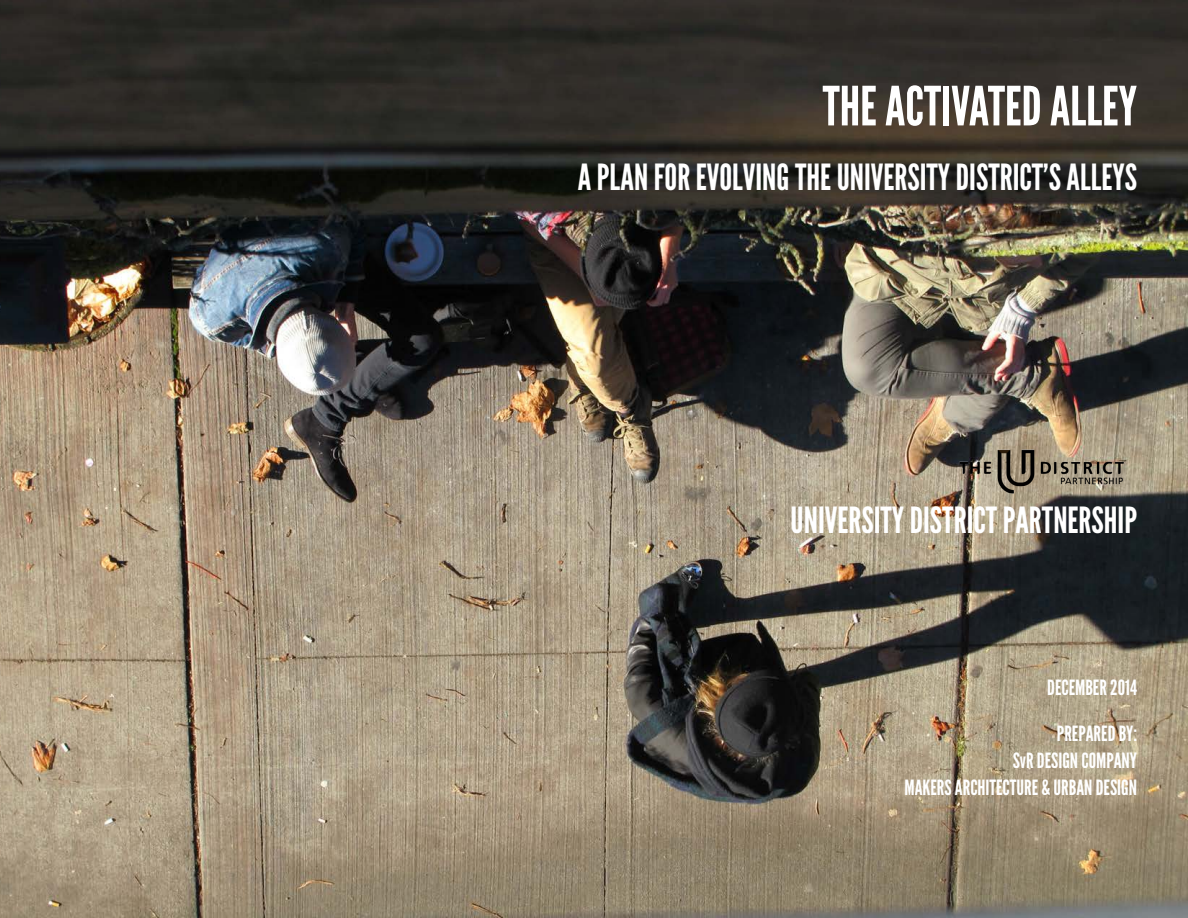
<style>
.page{position:relative;width:1188px;height:918px;background:#fff}
.page>*{position:absolute;margin:0;border:0;box-sizing:border-box;transform-origin:0 0}
.t1{font:54px "League Gothic";color:#fff}
.t2{font:36px "League Gothic";color:#fff}
.t3{font:21px/27px "League Gothic";color:#fff;text-align:right}
</style>
<div class="page">
<img style="left:0;top:0;width:1188px;height:918px">
<img style="left:957px;top:446px;width:170px;height:50px">
<p class="t1" style="left:823px;top:75px;width:316px">THE ACTIVATED ALLEY</p>
<p class="t2" style="left:578px;top:157px;width:561px">A PLAN FOR EVOLVING THE UNIVERSITY DISTRICT’S ALLEYS</p>
<p class="t2" style="left:791px;top:500px;width:348px">UNIVERSITY DISTRICT PARTNERSHIP</p>
<p class="t3" style="left:1047px;top:674px;width:91px">DECEMBER 2014</p>
<p class="t3" style="left:1013px;top:720px;width:126px">PREPARED BY:<br>SvR DESIGN COMPANY</p>
<p class="t3" style="left:905px;top:774px;width:234px">MAKERS ARCHITECTURE &amp; URBAN DESIGN</p>
</div>
